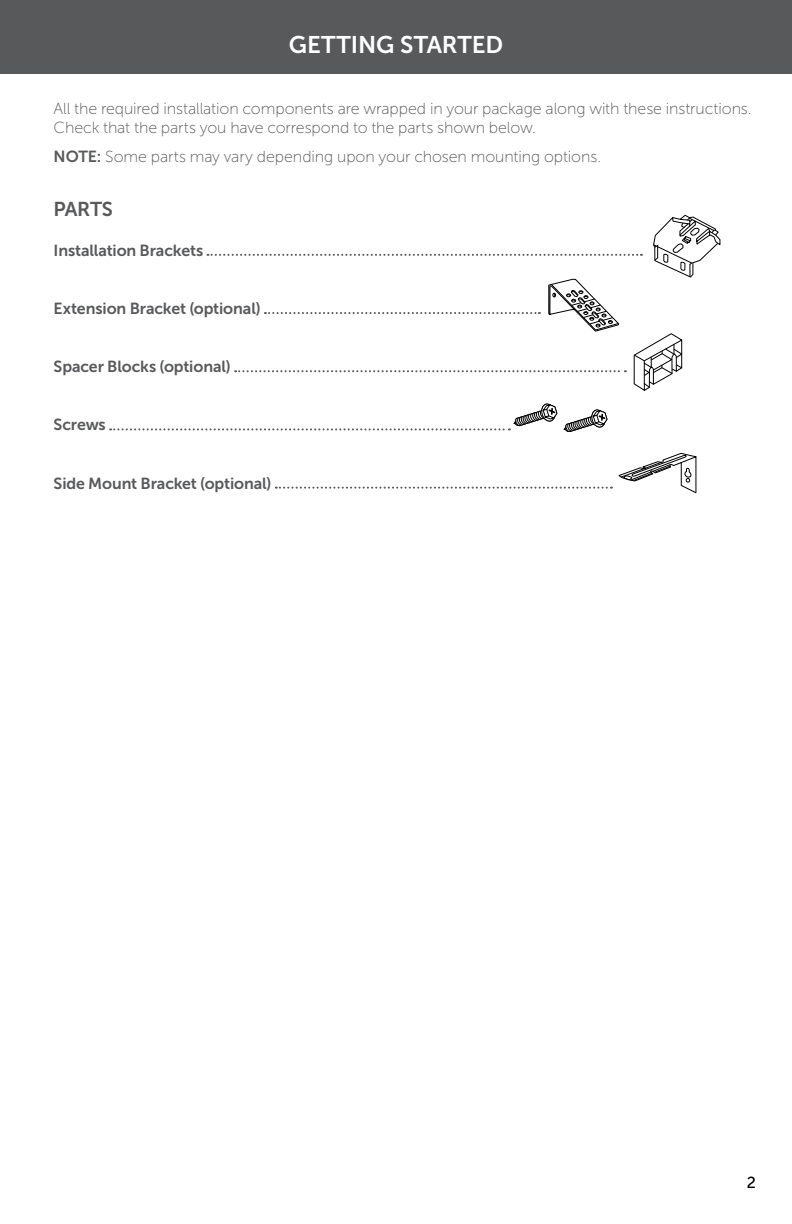
<style>
.page{position:relative;width:792px;height:1224px;background:#fff}
.page>*{position:absolute;margin:0;border:0;box-sizing:border-box;transform-origin:0 0}
.t1{font:24px "Museo Sans 700";letter-spacing:-.005em;color:#fff}
.t2{font:20px "Museo Sans 700";letter-spacing:-.02em;color:#58595b}
.t3{font:16px/19.2px "Museo Sans 100";letter-spacing:-.005em;color:#58595b}
.t4{font:16px "Museo Sans 700";letter-spacing:-.005em;color:#58595b}
.t5{font:16px "Museo Sans 500";color:#000}
.s1{font-family:"Museo Sans 700"}
</style>
<div class="page">
<svg style="left:208px;top:254px;width:434px;height:2px"></svg>
<svg style="left:265px;top:312px;width:275px;height:2px"></svg>
<svg style="left:235px;top:370px;width:391px;height:2px"></svg>
<svg style="left:276px;top:487px;width:336px;height:2px"></svg>
<svg style="left:653px;top:215px;width:67px;height:63px"></svg>
<svg style="left:548px;top:278px;width:71px;height:54px"></svg>
<svg style="left:634px;top:333px;width:49px;height:58px"></svg>
<svg style="left:110px;top:403px;width:498px;height:29px"></svg>
<div style="left:0;top:0;width:792px;height:73px;background:#58595b"></div>
<svg style="left:618px;top:453px;width:79px;height:41px"></svg>
<h1 class="t1" style="left:289px;top:31px;width:216px">GETTING STARTED</h1>
<p class="t3" style="left:54px;top:99px;width:700px">All the required installation components are wrapped in your package along with these instructions.<br>Check that the parts you have correspond to the parts shown below.</p>
<p class="t3" style="left:54px;top:147px;width:549px"><span class="s1">NOTE:</span> Some parts may vary depending upon your chosen mounting options.</p>
<p class="t2" style="left:54px;top:198px;width:61px">PARTS</p>
<p class="t4" style="left:54px;top:241px;width:151px">Installation Brackets</p>
<p class="t4" style="left:54px;top:300px;width:209px">Extension Bracket (optional)</p>
<p class="t4" style="left:54px;top:358px;width:179px">Spacer Blocks (optional)</p>
<p class="t4" style="left:54px;top:416px;width:54px">Screws</p>
<p class="t4" style="left:54px;top:474px;width:219px">Side Mount Bracket (optional)</p>
<p class="t5" style="left:747px;top:1174px;width:11px">2</p>
</div>
